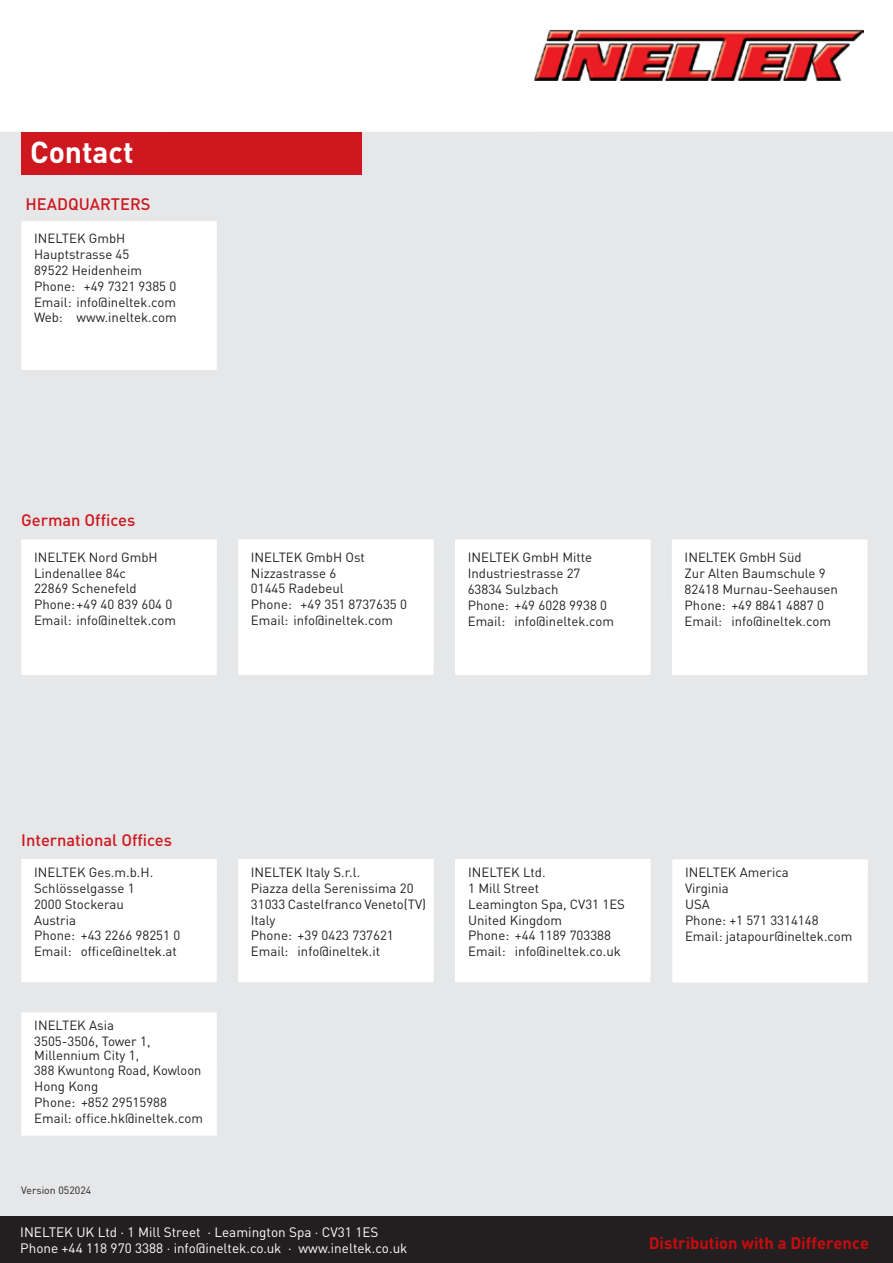
<style>
.page{position:relative;width:893px;height:1263px;background:#fff}
.page>*{position:absolute;margin:0;border:0;box-sizing:border-box;transform-origin:0 0}
.t1{font:700 30px "DINOT";color:#fff}
.t2{font:500 16.5px "DINOT";color:#ce171e}
.t3{font:700 16.5px "DINOT";color:#c80c0f}
.t4{font:13.5px/16.2px "DINOT";color:#fff}
.t5{font:13.2px/15.9px "DINOT";color:#231f20}
.t6{font:10.5px "DINOT";color:#231f20}
</style>
<div class="page">
<div style="left:0;top:132px;width:893px;height:1131px;background:#e6e7e8"></div>
<div style="left:0;top:1216px;width:893px;height:47px;background:#231f20"></div>
<img style="left:534px;top:30px;width:330px;height:51px">
<div style="left:22px;top:132px;width:340px;height:42px;background:#ce171e"></div>
<div style="left:238px;top:539px;width:196px;height:136px;background:#fff"></div>
<div style="left:455px;top:539px;width:196px;height:136px;background:#fff"></div>
<div style="left:238px;top:859px;width:196px;height:123px;background:#fff"></div>
<div style="left:672px;top:859px;width:196px;height:124px;background:#fff"></div>
<div style="left:21px;top:1012px;width:196px;height:124px;background:#fff"></div>
<div style="left:455px;top:859px;width:196px;height:123px;background:#fff"></div>
<div style="left:672px;top:539px;width:195px;height:136px;background:#fff"></div>
<div style="left:21px;top:859px;width:196px;height:123px;background:#fff"></div>
<div style="left:21px;top:539px;width:196px;height:136px;background:#fff"></div>
<div style="left:21px;top:221px;width:196px;height:149px;background:#fff"></div>
<h1 class="t1" style="left:30px;top:133px;width:105px">Contact</h1>
<p class="t2" style="left:26px;top:193px;width:127px">HEADQUARTERS</p>
<p class="t5" style="left:34px;top:230px;width:144px">INELTEK GmbH<br>Hauptstrasse 45<br>89522 Heidenheim<br>Phone: +49 7321 9385 0<br>Email: info@ineltek.com<br>Web: www.ineltek.com</p>
<p class="t2" style="left:21px;top:510px;width:116px">German Offices</p>
<p class="t5" style="left:34px;top:549px;width:144px">INELTEK Nord GmbH<br>Lindenallee 84c<br>22869 Schenefeld<br>Phone:+49 40 839 604 0<br>Email: info@ineltek.com</p>
<p class="t5" style="left:251px;top:549px;width:158px">INELTEK GmbH Ost<br>Nizzastrasse 6<br>01445 Radebeul<br>Phone: +49 351 8737635 0<br>Email: info@ineltek.com</p>
<p class="t5" style="left:468px;top:549px;width:148px">INELTEK GmbH Mitte<br>Industriestrasse 27<br>63834 Sulzbach<br>Phone: +49 6028 9938 0<br>Email: info@ineltek.com</p>
<p class="t5" style="left:685px;top:549px;width:155px">INELTEK GmbH Süd<br>Zur Alten Baumschule 9<br>82418 Murnau-Seehausen<br>Phone: +49 8841 4887 0<br>Email: info@ineltek.com</p>
<p class="t2" style="left:21px;top:829px;width:152px">International Offices</p>
<p class="t5" style="left:34px;top:864px;width:148px">INELTEK Ges.m.b.H.<br>Schlösselgasse 1<br>2000 Stockerau<br>Austria<br>Phone: +43 2266 98251 0<br>Email: office@ineltek.at</p>
<p class="t5" style="left:34px;top:1017px;width:118px">INELTEK Asia<br>3505-3506, Tower 1,</p>
<p class="t5" style="left:34px;top:1046px;width:170px">Millennium City 1,<br>388 Kwuntong Road, Kowloon<br>Hong Kong<br>Phone: +852 29515988<br>Email: office.hk@ineltek.com</p>
<p class="t6" style="left:21px;top:1183px;width:72px">Version 052024</p>
<p class="t5" style="left:251px;top:864px;width:177px">INELTEK Italy S.r.l.<br>Piazza della Serenissima 20<br>31033 Castelfranco Veneto(TV)<br>Italy<br>Phone: +39 0423 737621<br>Email: info@ineltek.it</p>
<p class="t5" style="left:468px;top:864px;width:158px">INELTEK Ltd.<br>1 Mill Street<br>Leamington Spa, CV31 1ES<br>United Kingdom<br>Phone: +44 1189 703388<br>Email: info@ineltek.co.uk</p>
<p class="t5" style="left:685px;top:864px;width:169px">INELTEK America<br>Virginia<br>USA<br>Phone: +1 571 3314148<br>Email: jatapour@ineltek.com</p>
<p class="t4" style="left:20px;top:1223px;width:389px">INELTEK UK Ltd · 1 Mill Street · Leamington Spa · CV31 1ES<br>Phone +44 118 970 3388 · info@ineltek.co.uk · www.ineltek.co.uk</p>
<p class="t3" style="left:649px;top:1232px;width:222px">Distribution with a Difference</p>
</div>
